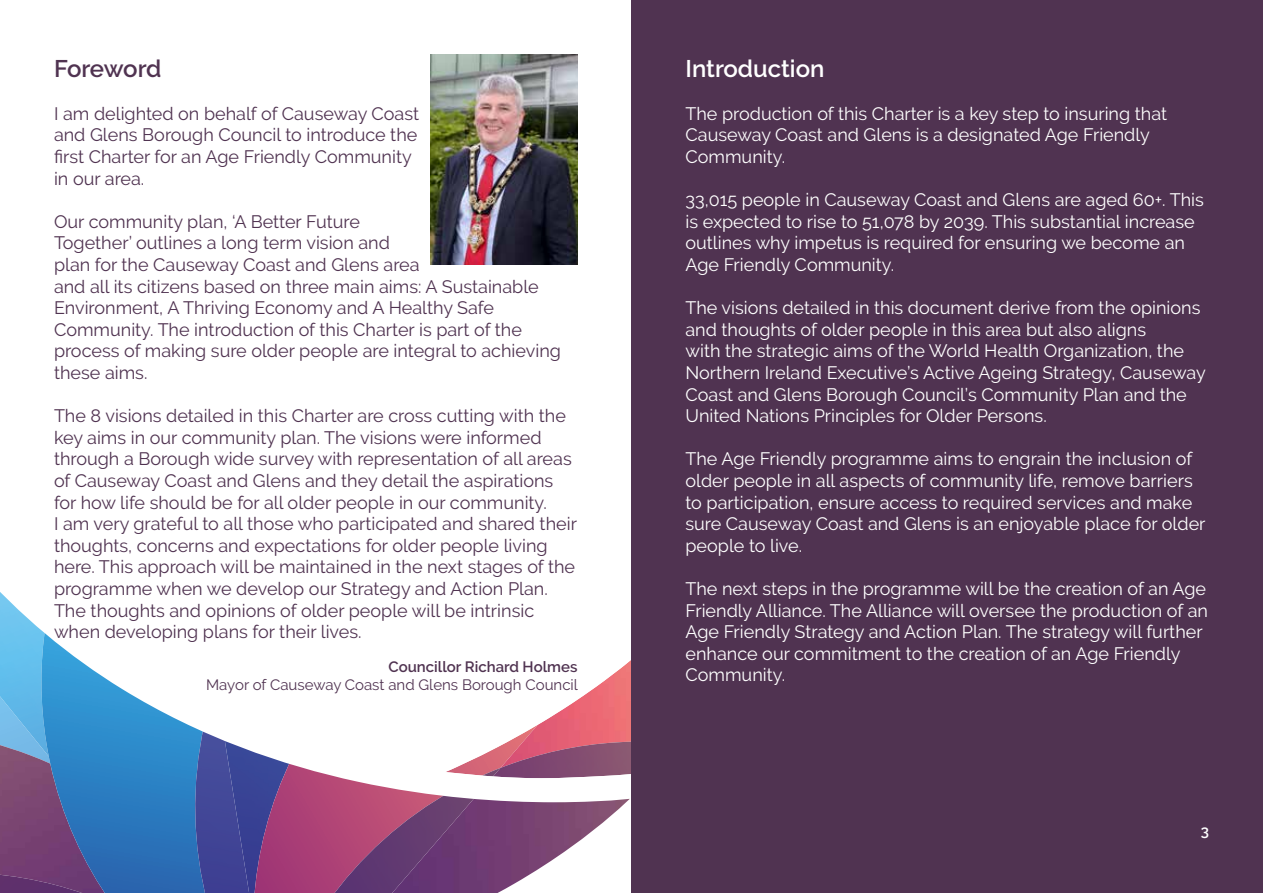
<style>
.page{position:relative;width:1263px;height:893px;background:#fff}
.page>*{position:absolute;margin:0;border:0;box-sizing:border-box;transform-origin:0 0}
.t1{font:600 24px "Raleway";color:#fff}
.t2{font:600 24px "Raleway";letter-spacing:-.02em;color:#503351}
.t3{font:18px/21.6px "Raleway";color:#fff}
.t4{font:18px/21.6px "Raleway";color:#503351}
.t5{font:15px "Raleway";color:#503351}
.t6{font:600 15px "Raleway";color:#503351}
.t7{font:600 15px "Raleway";color:#fff}
</style>
<div class="page">
<svg style="left:0;top:539px;width:632px;height:354px"></svg>
<img style="left:430px;top:54px;width:147px;height:210px">
<div style="left:632px;top:0;width:631px;height:893px;background:#503351"></div>
<h1 class="t2" style="left:54px;top:54px;width:109px">Foreword</h1>
<p class="t4" style="left:54px;top:103px;width:367px">I am delighted on behalf of Causeway Coast and Glens Borough Council to introduce the first Charter for an Age Friendly Community in our area.</p>
<p class="t4" style="left:54px;top:211px;width:508px">Our community plan, ‘A Better Future<br>Together’ outlines a long term vision and<br>plan for the Causeway Coast and Glens area<br>and all its citizens based on three main aims: A Sustainable Environment, A Thriving Economy and A Healthy Safe Community. The introduction of this Charter is part of the process of making sure older people are integral to achieving these aims.</p>
<p class="t4" style="left:54px;top:405px;width:524px">The 8 visions detailed in this Charter are cross cutting with the key aims in our community plan. The visions were informed through a Borough wide survey with representation of all areas of Causeway Coast and Glens and they detail the aspirations for how life should be for all older people in our community.<br>I am very grateful to all those who participated and shared their thoughts, concerns and expectations for older people living here. This approach will be maintained in the next stages of the programme when we develop our Strategy and Action Plan.<br>The thoughts and opinions of older people will be intrinsic when developing plans for their lives.</p>
<p class="t6" style="left:388px;top:658px;width:191px">Councillor Richard Holmes</p>
<p class="t5" style="left:206px;top:676px;width:373px">Mayor of Causeway Coast and Glens Borough Council</p>
<h1 class="t1" style="left:685px;top:54px;width:141px">Introduction</h1>
<p class="t3" style="left:685px;top:103px;width:483px">The production of this Charter is a key step to insuring that<br>Causeway Coast and Glens is a designated Age Friendly<br>Community.</p>
<p class="t3" style="left:685px;top:189px;width:520px">33,015 people in Causeway Coast and Glens are aged 60+. This is expected to rise to 51,078 by 2039. This substantial increase outlines why impetus is required for ensuring we become an Age Friendly Community.</p>
<p class="t3" style="left:685px;top:297px;width:522px">The visions detailed in this document derive from the opinions and thoughts of older people in this area but also aligns<br>with the strategic aims of the World Health Organization, the Northern Ireland Executive’s Active Ageing Strategy, Causeway Coast and Glens Borough Council’s Community Plan and the United Nations Principles for Older Persons.</p>
<p class="t3" style="left:685px;top:448px;width:522px">The Age Friendly programme aims to engrain the inclusion of older people in all aspects of community life, remove barriers to participation, ensure access to required services and make sure Causeway Coast and Glens is an enjoyable place for older people to live.</p>
<p class="t3" style="left:685px;top:578px;width:524px">The next steps in the programme will be the creation of an Age Friendly Alliance. The Alliance will oversee the production of an Age Friendly Strategy and Action Plan. The strategy will further enhance our commitment to the creation of an Age Friendly Community.</p>
<p class="t7" style="left:1201px;top:822px;width:10px">3</p>
</div>
